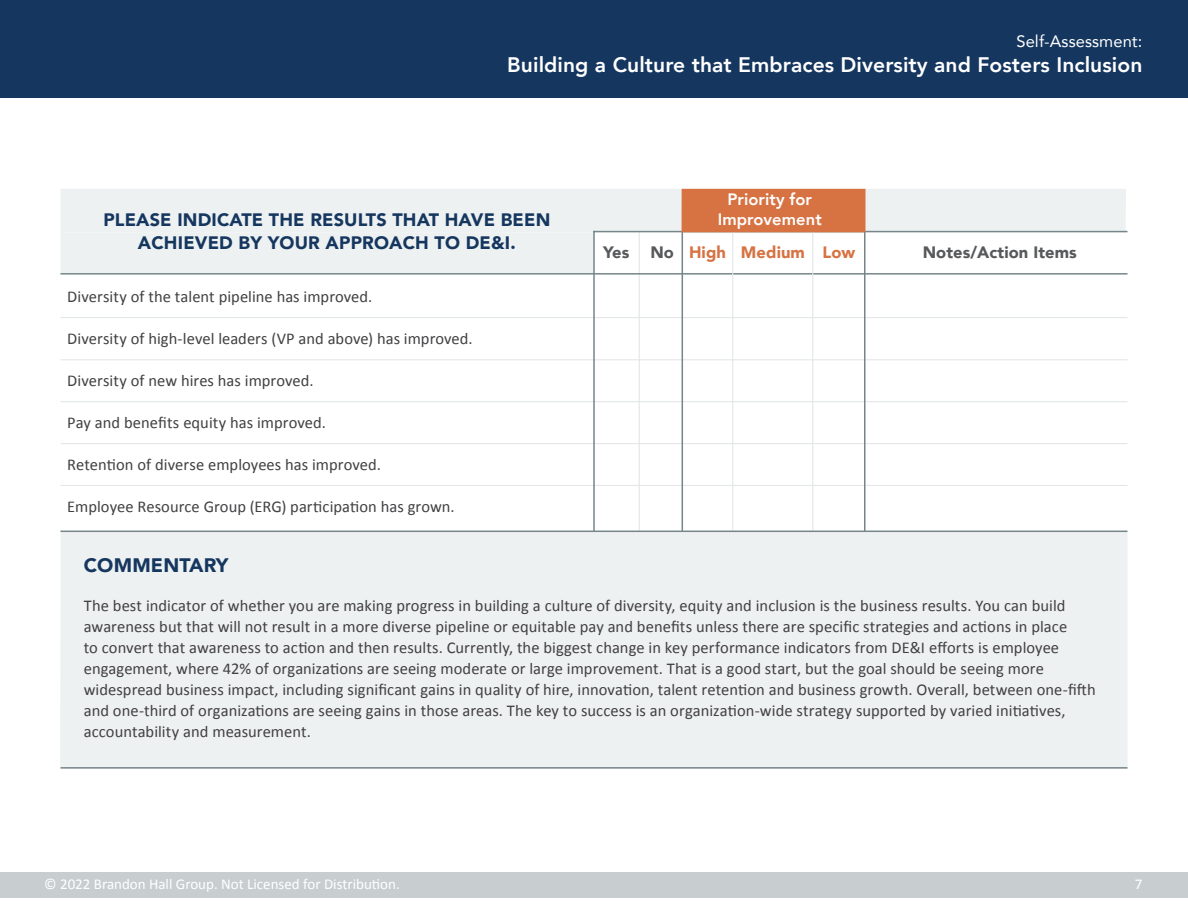
<style>
.page{position:relative;width:1188px;height:918px;background:#fff}
.page>*{position:absolute;margin:0;border:0;box-sizing:border-box;transform-origin:0 0}
.t1{font:800 21px "Avenir";letter-spacing:.005em;color:#fff}
.t2{font:900 19.5px "Avenir";letter-spacing:.01em;color:#15365f}
.t3{font:900 18px/22.5px "Avenir";letter-spacing:.01em;color:#15365f;text-align:center}
.body_copy{font:16.5px/21px "Calibri";letter-spacing:.005em;color:#414042}
.t4{font:900 16.5px "Avenir";letter-spacing:.005em;color:#58595b}
.t5{font:800 16.5px/19.5px "Avenir";letter-spacing:.005em;color:#fff;text-align:center}
.t6{font:16.5px "Avenir";letter-spacing:.005em;color:#fff}
.t7{font:900 16.5px "Avenir";letter-spacing:.005em;color:#d77343}
.t8{font:15px "Calibri";color:#fff}
</style>
<div class="page">
<div style="left:0;top:0;width:1188px;height:98px;background:#15365f"></div>
<div style="left:0;top:872px;width:1188px;height:25px;background:#c8ced0"></div>
<hr style="left:639px;top:231px;width:1px;height:301px;background:#e3e7e8">
<div style="left:60px;top:189px;width:1066px;height:43px;background:#eef1f1"></div>
<div style="left:60px;top:232px;width:534px;height:41px;background:#eef1f1"></div>
<hr style="left:60px;top:273px;width:1068px;height:2px;background:#758589">
<hr style="left:593px;top:231px;width:535px;height:1px;background:#758589">
<hr style="left:60px;top:317px;width:1068px;height:1px;background:#e3e7e8">
<hr style="left:60px;top:401px;width:1068px;height:1px;background:#e3e7e8">
<hr style="left:60px;top:485px;width:1068px;height:1px;background:#e3e7e8">
<hr style="left:60px;top:359px;width:1068px;height:1px;background:#e3e7e8">
<hr style="left:60px;top:443px;width:1068px;height:1px;background:#e3e7e8">
<hr style="left:593px;top:231px;width:2px;height:301px;background:#758589">
<hr style="left:682px;top:231px;width:1px;height:301px;background:#758589">
<hr style="left:732px;top:232px;width:1px;height:300px;background:#e3e7e8">
<hr style="left:812px;top:232px;width:1px;height:300px;background:#e3e7e8">
<hr style="left:864px;top:231px;width:2px;height:301px;background:#758589">
<div style="left:60px;top:532px;width:1068px;height:236px;background:#eef1f1"></div>
<hr style="left:60px;top:531px;width:1068px;height:1px;background:#758589">
<hr style="left:60px;top:767px;width:1068px;height:2px;background:#758589">
<div style="left:682px;top:189px;width:183px;height:43px;background:#d77343"></div>
<p class="t6" style="left:1016px;top:28px;width:127px">Self-Assessment:</p>
<p class="t1" style="left:507px;top:49px;width:637px">Building a Culture that Embraces Diversity and Fosters Inclusion</p>
<p class="t3" style="left:103px;top:208px;width:448px">PLEASE INDICATE THE RESULTS THAT HAVE BEEN<br>ACHIEVED BY YOUR APPROACH TO DE&amp;I.</p>
<p class="body_copy" style="left:67px;top:286px;width:307px">Diversity of the talent pipeline has improved.</p>
<p class="body_copy" style="left:67px;top:328px;width:407px">Diversity of high-level leaders (VP and above) has improved.</p>
<p class="body_copy" style="left:67px;top:370px;width:248px">Diversity of new hires has improved.</p>
<p class="body_copy" style="left:67px;top:412px;width:260px">Pay and benefits equity has improved.</p>
<p class="body_copy" style="left:67px;top:454px;width:315px">Retention of diverse employees has improved.</p>
<p class="body_copy" style="left:67px;top:496px;width:389px">Employee Resource Group (ERG) participation has grown.</p>
<p class="t5" style="left:718px;top:190px;width:106px">Priority for<br>Improvement</p>
<p class="t4" style="left:603px;top:238px;width:28px">Yes</p>
<p class="t4" style="left:650px;top:238px;width:25px">No</p>
<p class="t7" style="left:689px;top:238px;width:38px">High</p>
<p class="t7" style="left:741px;top:238px;width:65px">Medium</p>
<p class="t7" style="left:823px;top:238px;width:34px">Low</p>
<p class="t4" style="left:923px;top:238px;width:156px">Notes/Action Items</p>
<p class="t2" style="left:84px;top:549px;width:146px">COMMENTARY</p>
<p class="body_copy" style="left:84px;top:594px;width:1014px">The best indicator of whether you are making progress in building a culture of diversity, equity and inclusion is the business results. You can build awareness but that will not result in a more diverse pipeline or equitable pay and benefits unless there are specific strategies and actions in place<br>to convert that awareness to action and then results. Currently, the biggest change in key performance indicators from DE&amp;I efforts is employee engagement, where 42% of organizations are seeing moderate or large improvement. That is a good start, but the goal should be seeing more widespread business impact, including significant gains in quality of hire, innovation, talent retention and business growth. Overall, between one-fifth and one-third of organizations are seeing gains in those areas. The key to success is an organization-wide strategy supported by varied initiatives, accountability and measurement.</p>
<p class="t8" style="left:44px;top:875px;width:357px">© 2022 Brandon Hall Group. Not Licensed for Distribution.</p>
<p class="t8" style="left:1135px;top:875px;width:9px">7</p>
</div>
